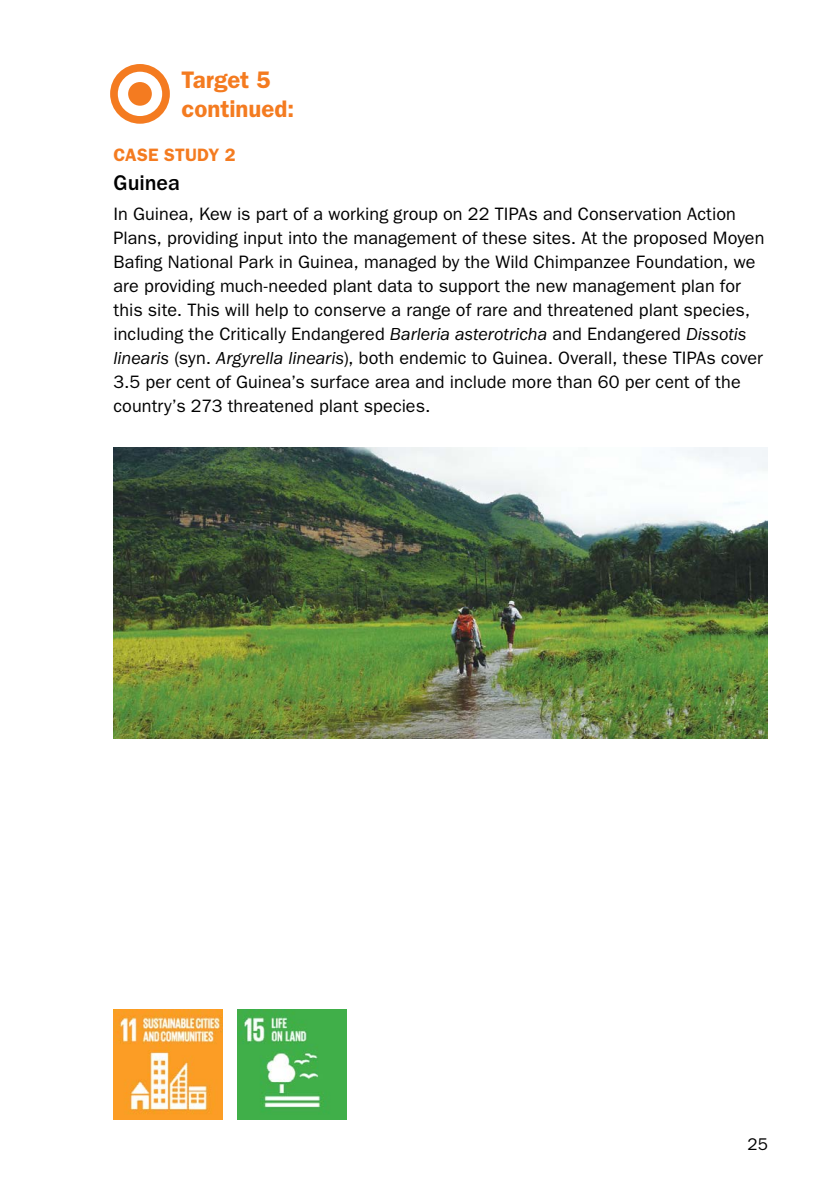
<style>
.page{position:relative;width:840px;height:1191px;background:#fff}
.page>*{position:absolute;margin:0;border:0;box-sizing:border-box;transform-origin:0 0}
.Heading_3__Target{font:600 24px/28.8px "ITC Franklin Gothic Std";color:#f47b20}
.Heading_4{font:500 22px "ITC Franklin Gothic Std";letter-spacing:-.005em;color:#000}
.Body_Copy{font:18px/24px "ITC Franklin Gothic Std";letter-spacing:.005em;color:#000}
.Heading_4-2{font:600 18px "ITC Franklin Gothic Std";letter-spacing:.015em;color:#f47b20}
.t1{font:17px "ITC Franklin Gothic Std";color:#000}
.s1{font-style:italic}
</style>
<div class="page">
<div style="left:110px;top:64px;width:60px;height:60px;background:#f47b20;border-radius:50%"></div>
<div style="left:118px;top:72px;width:44px;height:44px;background:#fff;border-radius:50%"></div>
<div style="left:128px;top:82px;width:24px;height:24px;background:#f47b20;border-radius:50%"></div>
<img style="left:113px;top:448px;width:654px;height:290px">
<img style="left:113px;top:1010px;width:110px;height:109px">
<img style="left:237px;top:1010px;width:109px;height:109px">
<p class="Heading_3__Target" style="left:181px;top:66px;width:114px">Target 5 continued:</p>
<p class="Heading_4-2" style="left:113px;top:144px;width:124px">CASE STUDY 2</p>
<p class="Heading_4" style="left:113px;top:170px;width:68px">Guinea</p>
<p class="Body_Copy" style="left:113px;top:202px;width:652px">In Guinea, Kew is part of a working group on 22 TIPAs and Conservation Action Plans, providing input into the management of these sites. At the proposed Moyen Bafing National Park in Guinea, managed by the Wild Chimpanzee Foundation, we are providing much-needed plant data to support the new management plan for this site. This will help to conserve a range of rare and threatened plant species, including the Critically Endangered <span class="s1">Barleria asterotricha</span> and Endangered <span class="s1">Dissotis linearis</span> (syn. <span class="s1">Argyrella linearis</span>), both endemic to Guinea. Overall, these TIPAs cover 3.5 per cent of Guinea’s surface area and include more than 60 per cent of the country’s 273 threatened plant species.</p>
<p class="t1" style="left:747px;top:1134px;width:22px">25</p>
</div>
